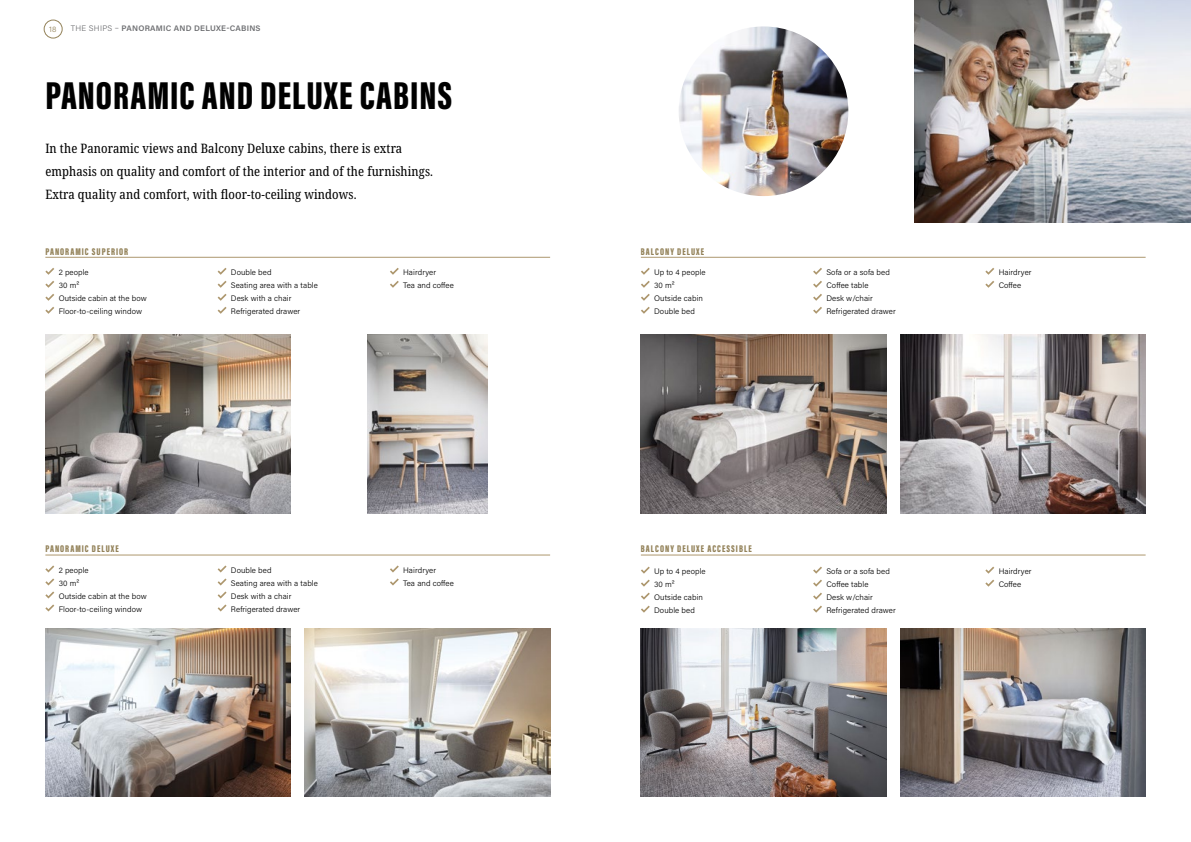
<style>
.page{position:relative;width:1191px;height:842px;background:#fff}
.page>*{position:absolute;margin:0;border:0;box-sizing:border-box;transform-origin:0 0}
.t1{font:900 40px "Acumin Pro Extra Cond";letter-spacing:.025em;color:#000}
.t2{font:condensed 13px/23px "Noto Serif";letter-spacing:.01em;color:#000}
.t3{font:900 10px "Acumin Pro Extra Cond";letter-spacing:.1em;color:#938259}
.t4{font:300 8px/13px "Acumin Pro";letter-spacing:.01em;color:#000}
.t5{font:600 8px "Acumin Pro";letter-spacing:.03em;color:#6d6e71}
.t6{font:300 8px "Acumin Pro";color:#938259}
.s1{font-weight:300}
</style>
<div class="page">
<div style="left:44px;top:20px;width:18px;height:18px;border:1px solid #938259;border-radius:50%"></div>
<img style="left:368px;top:335px;width:119px;height:178px">
<img style="left:45px;top:335px;width:246px;height:178px">
<img style="left:305px;top:629px;width:245px;height:168px">
<img style="left:45px;top:629px;width:246px;height:168px">
<img style="left:641px;top:335px;width:245px;height:178px">
<img style="left:900px;top:335px;width:245px;height:178px">
<img style="left:641px;top:629px;width:245px;height:168px">
<img style="left:900px;top:629px;width:245px;height:168px">
<img style="left:914px;top:0;width:277px;height:223px">
<img style="left:678px;top:26px;width:170px;height:170px;border-radius:85px">
<hr style="left:45px;top:257px;width:505px;height:1px;background:#ad976e">
<hr style="left:45px;top:555px;width:505px;height:1px;background:#ad976e">
<svg style="left:45px;top:268px;width:9px;height:7px"></svg>
<svg style="left:45px;top:281px;width:9px;height:7px"></svg>
<svg style="left:45px;top:294px;width:9px;height:7px"></svg>
<svg style="left:45px;top:307px;width:9px;height:7px"></svg>
<svg style="left:218px;top:268px;width:8px;height:7px"></svg>
<svg style="left:218px;top:281px;width:8px;height:7px"></svg>
<svg style="left:218px;top:294px;width:8px;height:7px"></svg>
<svg style="left:218px;top:307px;width:8px;height:7px"></svg>
<svg style="left:390px;top:268px;width:9px;height:7px"></svg>
<svg style="left:390px;top:281px;width:9px;height:7px"></svg>
<svg style="left:45px;top:565px;width:9px;height:7px"></svg>
<svg style="left:45px;top:578px;width:9px;height:7px"></svg>
<svg style="left:45px;top:591px;width:9px;height:7px"></svg>
<svg style="left:45px;top:604px;width:9px;height:7px"></svg>
<svg style="left:218px;top:565px;width:8px;height:7px"></svg>
<svg style="left:218px;top:578px;width:8px;height:7px"></svg>
<svg style="left:218px;top:591px;width:8px;height:7px"></svg>
<svg style="left:218px;top:604px;width:8px;height:7px"></svg>
<svg style="left:390px;top:565px;width:9px;height:7px"></svg>
<svg style="left:390px;top:578px;width:9px;height:7px"></svg>
<svg style="left:641px;top:567px;width:9px;height:7px"></svg>
<svg style="left:641px;top:580px;width:9px;height:7px"></svg>
<svg style="left:641px;top:593px;width:9px;height:7px"></svg>
<svg style="left:641px;top:606px;width:9px;height:7px"></svg>
<svg style="left:813px;top:567px;width:9px;height:7px"></svg>
<svg style="left:813px;top:580px;width:9px;height:7px"></svg>
<svg style="left:813px;top:593px;width:9px;height:7px"></svg>
<svg style="left:813px;top:606px;width:9px;height:7px"></svg>
<svg style="left:985px;top:567px;width:9px;height:7px"></svg>
<svg style="left:985px;top:580px;width:9px;height:7px"></svg>
<hr style="left:641px;top:555px;width:504px;height:1px;background:#ad976e">
<hr style="left:641px;top:257px;width:504px;height:1px;background:#ad976e">
<svg style="left:641px;top:268px;width:9px;height:7px"></svg>
<svg style="left:641px;top:281px;width:9px;height:7px"></svg>
<svg style="left:641px;top:294px;width:9px;height:7px"></svg>
<svg style="left:641px;top:307px;width:9px;height:7px"></svg>
<svg style="left:813px;top:268px;width:9px;height:7px"></svg>
<svg style="left:813px;top:281px;width:9px;height:7px"></svg>
<svg style="left:813px;top:294px;width:9px;height:7px"></svg>
<svg style="left:813px;top:307px;width:9px;height:7px"></svg>
<svg style="left:985px;top:268px;width:9px;height:7px"></svg>
<svg style="left:985px;top:281px;width:9px;height:7px"></svg>
<p class="t6" style="left:49px;top:24px;width:9px">18</p>
<p class="t5" style="left:71px;top:23px;width:191px"><span class="s1">THE SHIPS –</span> PANORAMIC AND DELUXE-CABINS</p>
<h1 class="t1" style="left:45px;top:71px;width:408px">PANORAMIC AND DELUXE CABINS</h1>
<h2 class="t2" style="left:45px;top:137px;width:389px">In the Panoramic views and Balcony Deluxe cabins, there is extra emphasis on quality and comfort of the interior and of the furnishings.<br>Extra quality and comfort, with floor-to-ceiling windows.</h2>
<p class="t3" style="left:45px;top:245px;width:84px">PANORAMIC SUPERIOR</p>
<p class="t4" style="left:59px;top:265px;width:90px">2 people<br>30 m²<br>Outside cabin at the bow<br>Floor-to-ceiling window</p>
<p class="t4" style="left:231px;top:265px;width:88px">Double bed<br>Seating area with a table<br>Desk with a chair<br>Refrigerated drawer</p>
<p class="t4" style="left:403px;top:265px;width:52px">Hairdryer<br>Tea and coffee</p>
<p class="t3" style="left:45px;top:543px;width:75px">PANORAMIC DELUXE</p>
<p class="t3" style="left:641px;top:245px;width:65px">BALCONY DELUXE</p>
<p class="t4" style="left:654px;top:265px;width:53px">Up to 4 people<br>30 m²<br>Outside cabin<br>Double bed</p>
<p class="t4" style="left:826px;top:265px;width:71px">Sofa or a sofa bed<br>Coffee table<br>Desk w/chair<br>Refrigerated drawer</p>
<p class="t4" style="left:998px;top:265px;width:34px">Hairdryer<br>Coffee</p>
<p class="t3" style="left:641px;top:543px;width:112px">BALCONY DELUXE ACCESSIBLE</p>
<p class="t4" style="left:59px;top:563px;width:90px">2 people<br>30 m²<br>Outside cabin at the bow<br>Floor-to-ceiling window</p>
<p class="t4" style="left:231px;top:563px;width:88px">Double bed<br>Seating area with a table<br>Desk with a chair<br>Refrigerated drawer</p>
<p class="t4" style="left:403px;top:563px;width:52px">Hairdryer<br>Tea and coffee</p>
<p class="t4" style="left:654px;top:564px;width:53px">Up to 4 people<br>30 m²<br>Outside cabin<br>Double bed</p>
<p class="t4" style="left:826px;top:564px;width:71px">Sofa or a sofa bed<br>Coffee table<br>Desk w/chair<br>Refrigerated drawer</p>
<p class="t4" style="left:998px;top:564px;width:34px">Hairdryer<br>Coffee</p>
</div>
